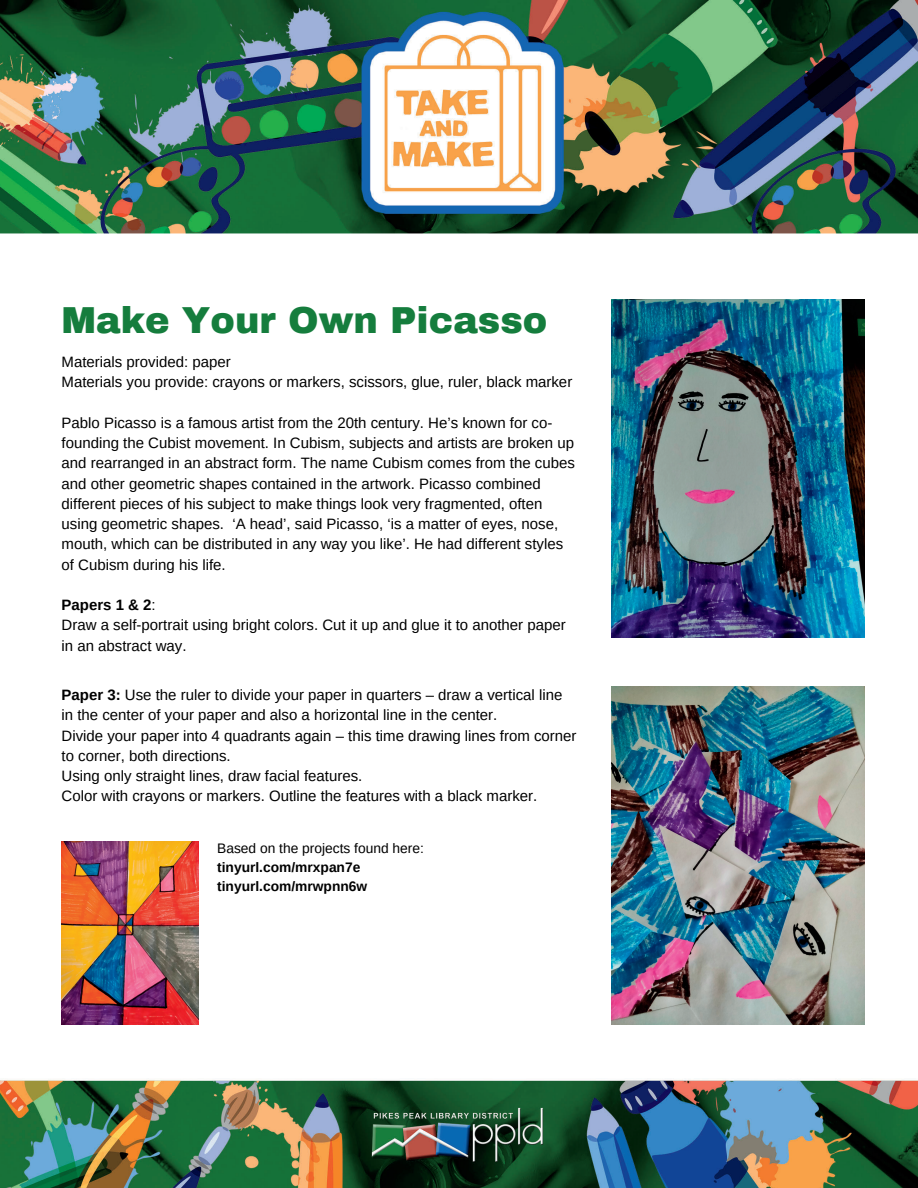
<style>
.page{position:relative;width:918px;height:1188px;background:#fff}
.page>*{position:absolute;margin:0;border:0;box-sizing:border-box;transform-origin:0 0}
.t1{font:900 36.75px "Archivo";color:#157d3d}
.t2{font:15px/20.2px "Arimo";color:#000}
.t3{font:700 15px "Arimo";color:#000}
.t4{font:700 13.8px "Arimo";color:#000}
.t5{font:13.8px "Arimo";color:#000}
.s1{font-weight:400}
.s2{font-weight:700}
</style>
<div class="page">
<img style="left:0;top:0;width:918px;height:1188px">
<img style="left:611px;top:300px;width:253px;height:337px">
<img style="left:611px;top:687px;width:253px;height:337px">
<img style="left:62px;top:841px;width:137px;height:183px">
<p class="t1" style="left:62px;top:301px;width:487px">Make Your Own Picasso</p>
<p class="t2" style="left:62px;top:352px;width:171px">Materials provided: paper</p>
<p class="t2" style="left:62px;top:372px;width:512px">Materials you provide: crayons or markers, scissors, glue, ruler, black marker</p>
<p class="t2" style="left:62px;top:413px;width:515px">Pablo Picasso is a famous artist from the 20th century. He’s known for co&shy;founding the Cubist movement. In Cubism, subjects and artists are broken up and rearranged in an abstract form. The name Cubism comes from the cubes and other geometric shapes contained in the artwork. Picasso combined different pieces of his subject to make things look very fragmented, often using geometric shapes. ‘A head’, said Picasso, ‘is a matter of eyes, nose, mouth, which can be distributed in any way you like’. He had different styles of Cubism during his life.</p>
<p class="t3" style="left:62px;top:597px;width:96px">Papers 1 &amp; 2<span class="s1">:</span></p>
<p class="t2" style="left:62px;top:615px;width:506px">Draw a self-portrait using bright colors. Cut it up and glue it to another paper in an abstract way.</p>
<p class="t2" style="left:62px;top:685px;width:502px"><span class="s2">Paper 3:</span> Use the ruler to divide your paper in quarters – draw a vertical line in the center of your paper and also a horizontal line in the center.</p>
<p class="t2" style="left:62px;top:725px;width:517px">Divide your paper into 4 quadrants again – this time drawing lines from corner to corner, both directions.</p>
<p class="t2" style="left:62px;top:766px;width:302px">Using only straight lines, draw facial features.</p>
<p class="t2" style="left:62px;top:786px;width:477px">Color with crayons or markers. Outline the features with a black marker.</p>
<p class="t5" style="left:217px;top:841px;width:208px">Based on the projects found here:</p>
<p class="t4" style="left:217px;top:860px;width:145px">tinyurl.com/mrxpan7e</p>
<p class="t4" style="left:217px;top:879px;width:152px">tinyurl.com/mrwpnn6w</p>
</div>
